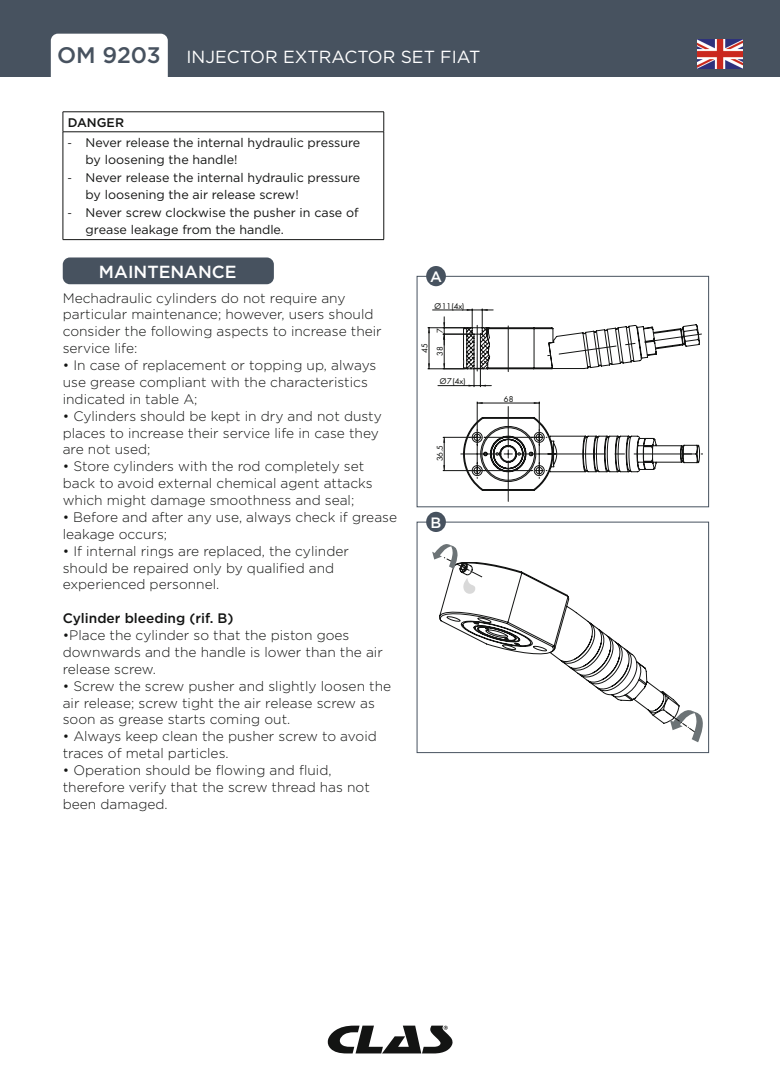
<style>
.page{position:relative;width:780px;height:1088px;background:#fff}
.page>*{position:absolute;margin:0;border:0;box-sizing:border-box;transform-origin:0 0}
.t1{font:17.5px "Gotham";color:#fff}
.t2{font:500 17.5px "Gotham";color:#fff}
.t3{font:500 15px "Gotham";color:#fff}
.t4{font:300 13.75px/16.9px "Gotham";color:#131413}
.t5{font:500 13.75px "Gotham";color:#131413}
.t6{font:12.5px/17.5px "Gotham";color:#131413}
.t7{font:500 12.5px "Gotham";color:#131413}
.t8{font:7.75px/15.2px "Futura Std";color:#080907;text-align:center}
.s1{font-weight:500;font-size:22.5px;color:#47525f}
.s2{font-family:"Myriad Pro"}
</style>
<div class="page">
<div style="left:0;top:0;width:762px;height:77px;background:#47525f"></div>
<div style="left:762px;top:0;width:18px;height:77px;background:#47525f"></div>
<div style="left:51px;top:34px;width:117px;height:58px;background:#fff;border-radius:7px"></div>
<svg style="left:327px;top:1025px;width:125px;height:28px"></svg>
<img style="left:698px;top:39px;width:44px;height:30px">
<hr style="left:63px;top:112px;width:321px;height:1px;background:#131413">
<svg style="left:63px;top:112px;width:1px;height:20px"></svg>
<svg style="left:383px;top:112px;width:1px;height:20px"></svg>
<hr style="left:63px;top:132px;width:321px;height:1px;background:#131413">
<hr style="left:63px;top:132px;width:1px;height:107px;background:#131413">
<hr style="left:383px;top:132px;width:1px;height:107px;background:#131413">
<hr style="left:63px;top:239px;width:321px;height:1px;background:#131413">
<div style="left:63px;top:257px;width:211px;height:27px;background:#47525f;border-radius:7px"></div>
<svg style="left:457px;top:417px;width:242px;height:74px"></svg>
<hr style="left:443px;top:437px;width:33px;height:1px;background:#131413">
<hr style="left:443px;top:470px;width:33px;height:1px;background:#131413">
<hr style="left:444px;top:437px;width:1px;height:34px;background:#131413">
<hr style="left:477px;top:402px;width:1px;height:35px;background:#131413">
<hr style="left:539px;top:402px;width:1px;height:35px;background:#131413">
<hr style="left:477px;top:403px;width:62px;height:1px;background:#131413">
<hr style="left:438px;top:385px;width:53px;height:1px;background:#131413">
<hr style="left:432px;top:310px;width:61px;height:1px;background:#131413">
<hr style="left:428px;top:327px;width:36px;height:1px;background:#131413">
<hr style="left:428px;top:369px;width:36px;height:1px;background:#131413">
<hr style="left:429px;top:328px;width:1px;height:41px;background:#131413">
<svg style="left:443px;top:309px;width:256px;height:78px"></svg>
<svg style="left:439px;top:562px;width:238px;height:161px"></svg>
<svg style="left:432px;top:544px;width:50px;height:52px"></svg>
<svg style="left:663px;top:702px;width:40px;height:40px"></svg>
<div style="left:416px;top:276px;width:293px;height:231px;border:1px solid #47525f"></div>
<div style="left:426px;top:266px;width:20px;height:20px;background:#47525f;border-radius:50%"></div>
<div style="left:416px;top:522px;width:293px;height:231px;border:1px solid #47525f"></div>
<div style="left:426px;top:512px;width:20px;height:20px;background:#47525f;border-radius:50%"></div>
<p class="t1" style="left:57px;top:45px;width:425px"><span class="s1">OM 9203</span> INJECTOR EXTRACTOR SET FIAT</p>
<p class="t7" style="left:68px;top:114px;width:58px">DANGER</p>
<p class="t6" style="left:86px;top:133px;width:276px;text-indent:-18px"><span class="s2">-</span> Never release the internal hydraulic pressure by loosening the handle!</p>
<p class="t6" style="left:86px;top:168px;width:276px;text-indent:-18px"><span class="s2">-</span> Never release the internal hydraulic pressure by loosening the air release screw!</p>
<p class="t6" style="left:86px;top:203px;width:274px;text-indent:-18px"><span class="s2">-</span> Never screw clockwise the pusher in case of grease leakage from the handle.</p>
<p class="t2" style="left:99px;top:260px;width:139px">MAINTENANCE</p>
<p class="t4" style="left:63px;top:289px;width:320px">Mechadraulic cylinders do not require any particular maintenance; however, users should consider the following aspects to increase their service life:</p>
<p class="t4" style="left:63px;top:356px;width:315px">• In case of replacement or topping up, always use grease compliant with the characteristics indicated in table A;</p>
<p class="t4" style="left:63px;top:407px;width:320px">• Cylinders should be kept in dry and not dusty places to increase their service life in case they are not used;</p>
<p class="t4" style="left:63px;top:458px;width:311px">• Store cylinders with the rod completely set back to avoid external chemical agent attacks which might damage smoothness and seal;</p>
<p class="t4" style="left:63px;top:508px;width:336px">• Before and after any use, always check if grease leakage occurs;</p>
<p class="t4" style="left:63px;top:542px;width:288px">• If internal rings are replaced, the cylinder should be repaired only by qualified and experienced personnel.</p>
<p class="t5" style="left:63px;top:609px;width:172px">Cylinder bleeding (rif. B)</p>
<p class="t4" style="left:63px;top:626px;width:321px">•Place the cylinder so that the piston goes downwards and the handle is lower than the air release screw.</p>
<p class="t4" style="left:63px;top:677px;width:330px">• Screw the screw pusher and slightly loosen the air release; screw tight the air release screw as soon as grease starts coming out.</p>
<p class="t4" style="left:63px;top:727px;width:315px">• Always keep clean the pusher screw to avoid traces of metal particles.</p>
<p class="t4" style="left:63px;top:761px;width:308px">• Operation should be flowing and fluid, therefore verify that the screw thread has not been damaged.</p>
<p class="t3" style="left:430px;top:266px;width:13px">A</p>
<p class="t8" style="left:434px;top:298px;width:32px">Ø11(4x)</p>
<p class="t8" style="left:417px;top:356px;width:14px;rotate:-90deg">45<br>38</p>
<p class="t8" style="left:432px;top:333px;width:6px;rotate:-90deg">7</p>
<p class="t8" style="left:440px;top:374px;width:27px">Ø7(4x)</p>
<p class="t8" style="left:432px;top:461px;width:18px;rotate:-90deg">36.5</p>
<p class="t3" style="left:430px;top:512px;width:12px">B</p>
<p class="t8" style="left:504px;top:391px;width:11px">68</p>
</div>
